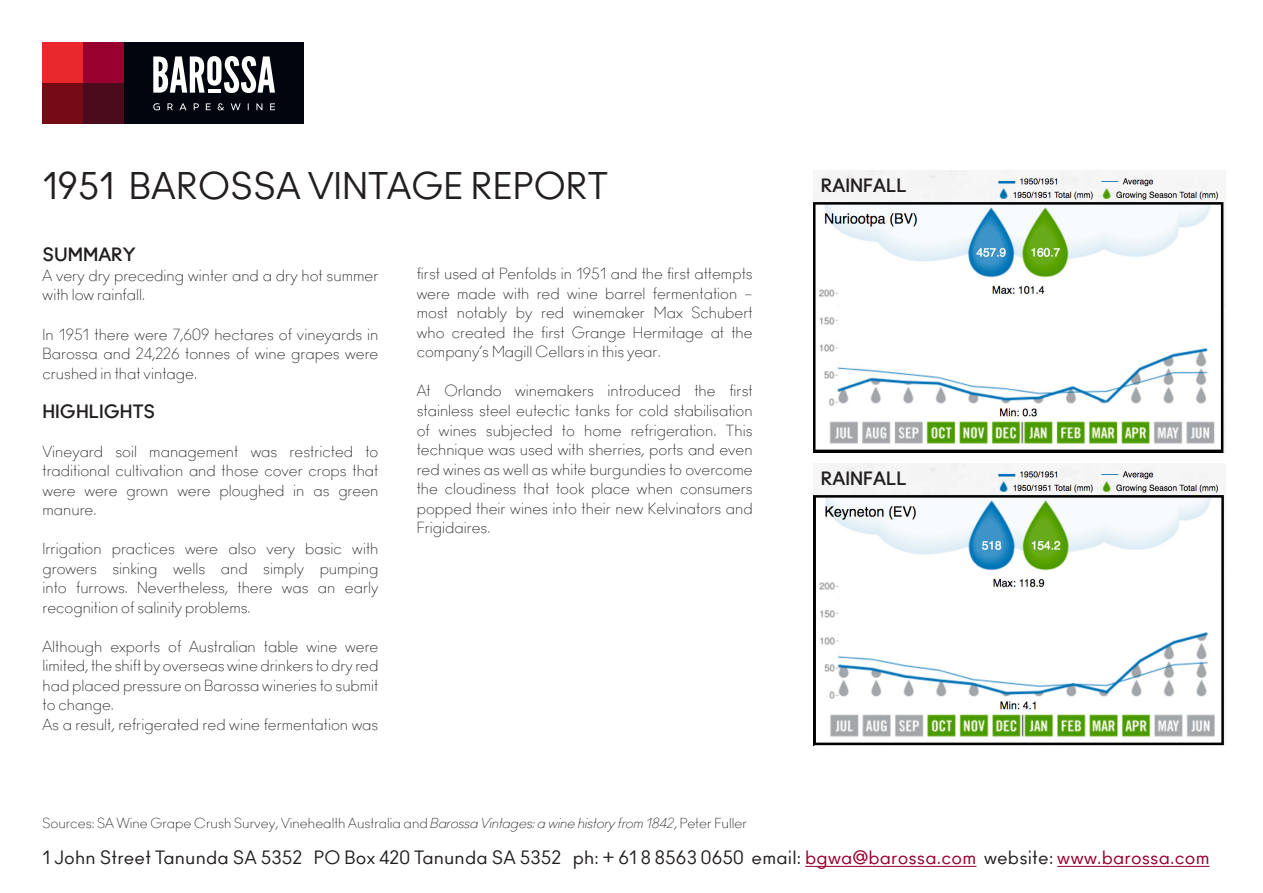
<style>
.page{position:relative;width:1263px;height:893px;background:#fff}
.page>*{position:absolute;margin:0;border:0;box-sizing:border-box;transform-origin:0 0}
.t1{font:36px "Ano";color:#231f20}
.t2{font:18px "Ano";letter-spacing:.01em;color:#231f20}
.t3{font:700 18px "Ano";color:#231f20}
.t4{font:15px/19.5px "Ano Half";color:#231f20;text-align:justify}
.t5{font:13.5px "Ano Half";color:#231f20}
.s1{font-style:italic}
.s2{color:#98012d}
</style>
<div class="page">
<hr style="left:805px;top:866px;width:171px;height:1px;background:#98012d">
<hr style="left:1057px;top:866px;width:152px;height:1px;background:#98012d">
<div style="left:124px;top:43px;width:180px;height:81px;background:#01060e"></div>
<svg style="left:153px;top:56px;width:122px;height:37px"></svg>
<hr style="left:208px;top:89px;width:12px;height:4px;background:#fff">
<div style="left:83px;top:43px;width:41px;height:40px;background:#98012d"></div>
<div style="left:43px;top:83px;width:40px;height:41px;background:#750c15"></div>
<div style="left:83px;top:83px;width:41px;height:41px;background:#4b0b1d"></div>
<div style="left:43px;top:43px;width:40px;height:40px;background:#e9282d"></div>
<svg style="left:153px;top:103px;width:122px;height:7px"></svg>
<img style="left:813px;top:170px;width:412px;height:282px">
<img style="left:813px;top:463px;width:412px;height:283px">
<p class="t1" style="left:43px;top:164px;width:567px">1951 BAROSSA VINTAGE REPORT</p>
<p class="t3" style="left:821px;top:174px;width:88px">RAINFALL</p>
<p class="t3" style="left:43px;top:244px;width:95px">SUMMARY</p>
<p class="t4" style="left:43px;top:266px;width:337px">A very dry preceding winter and a dry hot summer with low rainfall.</p>
<p class="t4" style="left:43px;top:325px;width:337px">In 1951 there were 7,609 hectares of vineyards in Barossa and 24,226 tonnes of wine grapes were crushed in that vintage.</p>
<p class="t3" style="left:43px;top:400px;width:114px">HIGHLIGHTS</p>
<p class="t4" style="left:43px;top:442px;width:337px">Vineyard soil management was restricted to traditional cultivation and those cover crops that were were grown were ploughed in as green manure.</p>
<p class="t4" style="left:43px;top:539px;width:337px">Irrigation practices were also very basic with growers sinking wells and simply pumping into furrows. Nevertheless, there was an early recognition of salinity problems.</p>
<p class="t4" style="left:43px;top:637px;width:337px">Although exports of Australian table wine were limited, the shift by overseas wine drinkers to dry red had placed pressure on Barossa wineries to submit to change.</p>
<p class="t4" style="left:43px;top:715px;width:337px">As a result, refrigerated red wine fermentation was</p>
<p class="t4" style="left:417px;top:265px;width:337px">first used at Penfolds in 1951 and the first attempts were made with red wine barrel fermentation – most notably by red winemaker Max Schubert who created the first Grange Hermitage at the company’s Magill Cellars in this year.</p>
<p class="t4" style="left:417px;top:382px;width:337px">At Orlando winemakers introduced the first stainless steel eutectic tanks for cold stabilisation of wines subjected to home refrigeration. This technique was used with sherries, ports and even red wines as well as white burgundies to overcome the cloudiness that took place when consumers popped their wines into their new Kelvinators and Frigidaires.</p>
<p class="t5" style="left:43px;top:815px;width:706px">Sources: SA Wine Grape Crush Survey, Vinehealth Australia and <span class="s1">Barossa Vintages: a wine history from 1842</span>, Peter Fuller</p>
<p class="t3" style="left:821px;top:467px;width:88px">RAINFALL</p>
<p class="t2" style="left:43px;top:846px;width:1168px">1 John Street Tanunda SA 5352 PO Box 420 Tanunda SA 5352 ph: + 61 8 8563 0650 email: <span class="s2">bgwa@barossa.com</span> website: <span class="s2">www.barossa.com</span></p>
</div>
